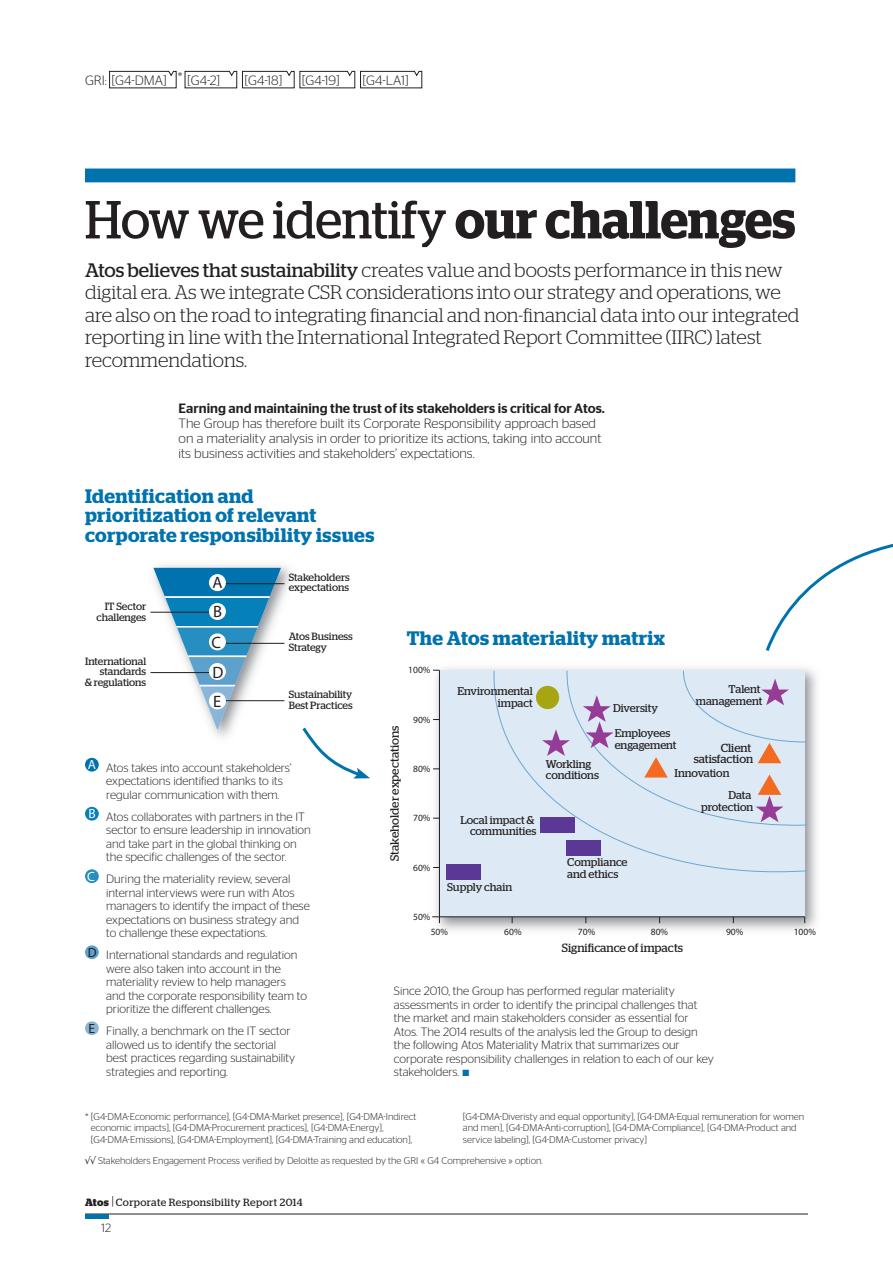
<style>
.page{position:relative;width:893px;height:1263px;background:#fff}
.page>*{position:absolute;margin:0;border:0;box-sizing:border-box;transform-origin:0 0}
.t1{font:53.4px "Stag";letter-spacing:-.01em;color:#231f20;scale:.94 1}
.t2{font:300 19.5px/22.5px "Stag";color:#231f20}
.t3{font:600 19.5px/19.5px "Stag";letter-spacing:.02em;color:#0073ae}
.t4{font:16.5px/29.2px "Myriad Pro";color:#231f20}
.t5{font:300 13.5px/15px "Stag Sans";color:#231f20}
.t6{font:500 13.5px "Stag Sans";color:#231f20}
.t7{font:300 12px/13.5px "Stag Sans";color:#231f20}
.t8{font:12px "Stag";color:#231f20}
.t9{font:11.7px/11.7px "Stag";color:#231f20;text-align:right}
.t10{font:11.25px/11.7px "Stag";letter-spacing:-.005em;color:#231f20;text-align:right}
.t11{font:10.5px/10.5px "Stag";color:#231f20}
.t12{font:10.5px "Stag";letter-spacing:.04em;color:#231f20}
.t13{font:300 9.75px/11.2px "Stag Sans";color:#231f20}
.t14{font:9.45px "Myriad Pro";color:#231f20}
.s1{font-weight:600}
.s2{font-weight:400}
.s3{color:#0073ae}
.s4{font-weight:700}
.s5{font-weight:300;font-size:13.5px}
</style>
<div class="page">
<img style="left:433px;top:668px;width:384px;height:262px">
<div style="left:439px;top:671px;width:366px;height:246px;background:#dde9f4"></div>
<div style="left:446px;top:864px;width:35px;height:16px;background:#5b3896"></div>
<svg style="left:493px;top:670px;width:314px;height:211px"></svg>
<svg style="left:536px;top:670px;width:271px;height:159px"></svg>
<hr style="left:438px;top:916px;width:367px;height:1px;background:#231f20">
<hr style="left:439px;top:670px;width:1px;height:247px;background:#231f20">
<svg style="left:432px;top:916px;width:8px;height:7px"></svg>
<svg style="left:109px;top:71px;width:68px;height:17px"></svg>
<svg style="left:184px;top:71px;width:238px;height:17px"></svg>
<hr style="left:85px;top:1214px;width:723px;height:1px;background:#231f20">
<hr style="left:85px;top:1214px;width:23px;height:4px;background:#0073ae">
<div style="left:85px;top:169px;width:710px;height:13px;background:#0073ae"></div>
<svg style="left:765px;top:544px;width:128px;height:107px"></svg>
<div style="left:85px;top:758px;width:14px;height:14px;background:#0073ae;border-radius:50%"></div>
<div style="left:85px;top:807px;width:14px;height:14px;background:#0580b8;border-radius:50%"></div>
<div style="left:85px;top:869px;width:14px;height:14px;background:#278ec1;border-radius:50%"></div>
<div style="left:85px;top:945px;width:14px;height:14px;background:#5fa1cd;border-radius:50%"></div>
<div style="left:85px;top:1021px;width:14px;height:14px;background:#89b5d8;border-radius:50%"></div>
<img style="left:150px;top:565px;width:141px;height:172px">
<svg style="left:153px;top:568px;width:128px;height:162px"></svg>
<div style="left:209px;top:574px;width:17px;height:17px;background:#fff;border-radius:50%"></div>
<div style="left:209px;top:603px;width:17px;height:17px;background:#fff;border-radius:50%"></div>
<div style="left:209px;top:633px;width:17px;height:17px;background:#fff;border-radius:50%"></div>
<div style="left:209px;top:663px;width:17px;height:17px;background:#fff;border-radius:50%"></div>
<div style="left:209px;top:692px;width:17px;height:17px;background:#fff;border-radius:50%"></div>
<hr style="left:150px;top:672px;width:59px;height:1px;background:#231f20">
<hr style="left:150px;top:612px;width:59px;height:1px;background:#231f20">
<hr style="left:226px;top:643px;width:58px;height:1px;background:#231f20">
<hr style="left:226px;top:700px;width:58px;height:1px;background:#231f20">
<hr style="left:226px;top:583px;width:58px;height:1px;background:#231f20">
<svg style="left:302px;top:727px;width:68px;height:52px"></svg>
<p class="t5" style="left:85px;top:74px;width:137px">GRI: [G4-DMA] <sup>*</sup> [G4-2]</p>
<p class="t5" style="left:244px;top:74px;width:39px">[G4-18]</p>
<p class="t5" style="left:302px;top:74px;width:40px">[G4-19]</p>
<p class="t5" style="left:362px;top:74px;width:48px">[G4-LA1]</p>
<h1 class="t1" style="left:85px;top:200px;width:757px">How we identify <span class="s1">our challenges</span></h1>
<p class="t2" style="left:85px;top:261px;width:716px"><span class="s2">Atos believes that sustainability</span> creates value and boosts performance in this new digital era. As we integrate CSR considerations into our strategy and operations, we are also on the road to integrating financial and non-financial data into our integrated r eporting in line with the International Integrated Report Committee (IIRC) latest recommendations.</p>
<p class="t6" style="left:179px;top:403px;width:428px">Earning and maintaining the trust of its stakeholders is critical for Atos.</p>
<p class="t5" style="left:179px;top:417px;width:424px">The Group has therefore built its Corporate Responsibility approach based on a materiality analysis in order to prioritize its actions, taking into account its business activities and stakeholders’ expectations.</p>
<h2 class="t3" style="left:85px;top:488px;width:291px">Identification and prioritization of relevant corporate responsibility issues</h2>
<p class="t11" style="left:289px;top:573px;width:62px">Stakeholders expectations</p>
<h3 class="t4" style="left:212px;top:570px;width:12px;line-height:28.8px">A<br>B</h3>
<h3 class="t4" style="left:211px;top:629px;width:13px">C<br>D<br>E</h3>
<p class="t11" style="left:96px;top:602px;width:51px;text-align:right">IT Sector challenges</p>
<h2 class="t3" style="left:407px;top:631px;width:260px">The Atos materiality matrix</h2>
<p class="t11" style="left:289px;top:633px;width:65px">Atos Business<br>Strategy</p>
<p class="t11" style="left:85px;top:657px;width:63px;text-align:right">International standards<br>&amp; regulations</p>
<p class="t14" style="left:408px;top:666px;width:24px">100%</p>
<p class="t10" style="left:696px;top:685px;width:68px">Talent management</p>
<p class="t10" style="left:457px;top:686px;width:77px">Environmental impact</p>
<p class="t11" style="left:289px;top:691px;width:66px">Sustainability<br>Best Practices</p>
<p class="t10" style="left:613px;top:697px;width:59px;line-height:24.6px;text-align:left">Diversity<br>Employees</p>
<p class="t10" style="left:615px;top:740px;width:63px">engagement</p>
<p class="t14" style="left:413px;top:716px;width:19px">90%</p>
<p class="t8" style="left:390px;top:861px;width:137px;rotate:-90deg">Stakeholder expectations</p>
<p class="t9" style="left:694px;top:743px;width:61px">Client satisfaction</p>
<p class="t10" style="left:546px;top:759px;width:55px;text-align:left">Workling conditions</p>
<p class="t7" style="left:106px;top:762px;width:187px;text-indent:-18px"><sup>A</sup> Atos takes into account stakeholders’ expectations identified thanks to its regular communication with them.</p>
<p class="t7" style="left:106px;top:811px;width:206px;text-indent:-18px"><sup>B</sup> Atos collaborates with partners in the IT sector to ensure leadership in innovation and take part in the global thinking on the specific challenges of the sector.</p>
<p class="t7" style="left:106px;top:874px;width:205px;text-indent:-19px"><sup>C</sup> During the materiality review, several internal interviews were run with Atos managers to identify the impact of these expectations on business strategy and to challenge these expectations.</p>
<p class="t7" style="left:106px;top:950px;width:202px;text-indent:-18px"><sup>D</sup> International standards and regulation were also taken into account in the materiality review to help managers and the c orporate r esponsibility team to prioritize the different challenges.</p>
<p class="t7" style="left:106px;top:1026px;width:190px;text-indent:-18px"><sup>E</sup> Finally, a benchmark on the IT sector allowed us to identify the sectorial best practices regarding sustainability strategies and reporting.</p>
<p class="t13" style="left:91px;top:1112px;width:327px;text-indent:-6px">* [G4-DMA-Economic performance], [G4-DMA-Market presence], [G4-DMA-Indirect economic impacts], [G4-DMA-Procurement practices], [G4-DMA-Energy], [G4-DMA-Emissions], [G4-DMA-Employment], [G4-DMA-Training and education],</p>
<p class="t13" style="left:463px;top:1112px;width:343px">[G4-DMA-Diveristy and equal opportunity], [G4-DMA-Equal remuneration for women and men], [G4-DMA-Anti-corruption], [G4-DMA-Compliance], [G4-DMA-Product and service labeling], [G4-DMA-Customer privacy]</p>
<p class="t14" style="left:413px;top:765px;width:19px">80%</p>
<p class="t10" style="left:674px;top:769px;width:56px">Innovation</p>
<p class="t10" style="left:701px;top:790px;width:54px">Data protection</p>
<p class="t14" style="left:413px;top:814px;width:19px">70%</p>
<p class="t10" style="left:460px;top:815px;width:77px">Local impact &amp; communities</p>
<p class="t10" style="left:567px;top:858px;width:62px;text-align:left">Compliance and ethics</p>
<p class="t14" style="left:413px;top:864px;width:19px">60%</p>
<p class="t10" style="left:447px;top:882px;width:67px">Supply chain</p>
<p class="t14" style="left:413px;top:913px;width:19px">50%</p>
<p class="t14" style="left:431px;top:928px;width:19px">50%</p>
<p class="t14" style="left:504px;top:928px;width:19px">60%</p>
<p class="t14" style="left:578px;top:928px;width:19px">70%</p>
<p class="t14" style="left:651px;top:928px;width:19px">80%</p>
<p class="t14" style="left:726px;top:928px;width:19px">90%</p>
<p class="t14" style="left:794px;top:928px;width:24px">100%</p>
<p class="t8" style="left:562px;top:943px;width:123px">Significance of impacts</p>
<p class="t7" style="left:394px;top:986px;width:322px">Since 2010, the Group has performed regular materiality assessments in order to identify the principal challenges that the market and main stakeholders consider as essential for Atos. The 2014 results of the analysis led the Group to design the following Atos Materiality Matrix that summarizes our<br>c orporate r esponsibility challenges in relation to each of our key stakeholders. <span class="s3">■</span></p>
<p class="t13" style="left:85px;top:1157px;width:459px">√√ Stakeholders Engagement Process verified by Deloitte as requested by the GRI « G4 Comprehensive » option.</p>
<p class="t12" style="left:85px;top:1198px;width:219px"><span class="s4">Atos</span> <span class="s5">|</span> C orporate R esponsibility R eport 2014</p>
<p class="t7" style="left:101px;top:1223px;width:11px">12</p>
</div>
